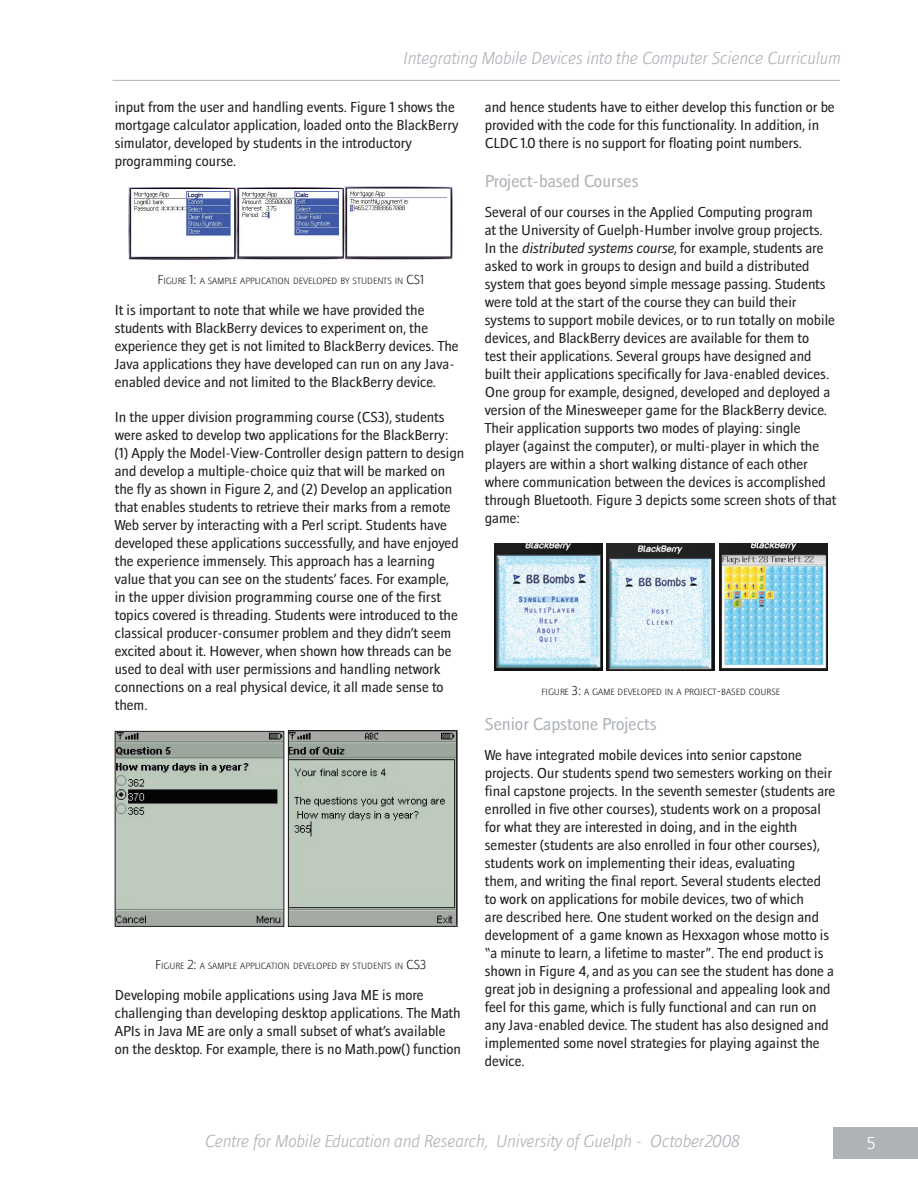
<style>
.page{position:relative;width:918px;height:1188px;background:#fff}
.page>*{position:absolute;margin:0;border:0;box-sizing:border-box;transform-origin:0 0}
.t1{font:italic 18px "Anvers Lt";color:#aeb3b8}
.t2{font:18px "Anvers Rg";color:#aeb3b8}
.t3{font:18px "Anvers Lt";color:#fff}
.t4{font:15px/18px "Anvers Rg";color:#231f20}
.t5{font:9.45px "Anvers Lt";color:#231f20}
.s1{font-style:italic}
.s2{font-size:13.5px}
</style>
<div class="page">
<div style="left:833px;top:1128px;width:85px;height:31px;background:#aeb3b8"></div>
<hr style="left:113px;top:80px;width:727px;height:1px;background:#aeb3b8">
<img style="left:494px;top:543px;width:108px;height:128px">
<img style="left:607px;top:543px;width:108px;height:128px">
<img style="left:719px;top:543px;width:108px;height:127px">
<img style="left:129px;top:187px;width:324px;height:72px">
<img style="left:117px;top:733px;width:165px;height:192px">
<div style="left:115px;top:731px;width:169px;height:196px;border:1px solid #231f20"></div>
<img style="left:290px;top:732px;width:166px;height:193px">
<div style="left:288px;top:730px;width:170px;height:197px;border:1px solid #231f20"></div>
<p class="t1" style="left:403px;top:48px;width:439px">Integrating Mobile Devices into the Computer Science Curriculum</p>
<p class="t4" style="left:485px;top:98px;width:351px">and hence students have to either develop this function or be provided with the code for this functionality. In addition, in<br>CLDC 1.0 there is no support for floating point numbers.</p>
<p class="t2" style="left:485px;top:171px;width:155px">Project-based Courses</p>
<p class="t4" style="left:485px;top:202px;width:353px">Several of our courses in the Applied Computing program<br>at the University of Guelph-Humber involve group projects.<br>In the <span class="s1">distributed systems course</span>, for example, students are asked to work in groups to design and build a distributed system that goes beyond simple message passing. Students were told at the start of the course they can build their systems to support mobile devices, or to run totally on mobile devices, and BlackBerry devices are available for them to<br>test their applications. Several groups have designed and built their applications specifically for Java-enabled devices.<br>One group for example, designed, developed and deployed a version of the Minesweeper game for the BlackBerry device.<br>Their application supports two modes of playing: single player (against the computer), or multi-player in which the players are within a short walking distance of each other where communication between the devices is accomplished through Bluetooth. Figure 3 depicts some screen shots of that game:</p>
<p class="t4" style="left:115px;top:98px;width:345px">input from the user and handling events. Figure 1 shows the mortgage calculator application, loaded onto the BlackBerry simulator, developed by students in the introductory programming course.</p>
<p class="t5" style="left:157px;top:276px;width:268px"><span class="s2">F</span>IGURE <span class="s2">1:</span> A SAMPLE APPLICATION DEVELOPED BY STUDENTS IN <span class="s2">CS1</span></p>
<p class="t4" style="left:115px;top:301px;width:345px">It is important to note that while we have provided the students with BlackBerry devices to experiment on, the experience they get is not limited to BlackBerry devices. The Java applications they have developed can run on any Java&shy;enabled device and not limited to the BlackBerry device.</p>
<p class="t4" style="left:115px;top:408px;width:351px">In the upper division programming course (CS3), students were asked to develop two applications for the BlackBerry: (1) Apply the Model-View-Controller design pattern to design and develop a multiple-choice quiz that will be marked on the fly as shown in Figure 2, and (2) Develop an application that enables students to retrieve their marks from a remote Web server by interacting with a Perl script. Students have developed these applications successfully, and have enjoyed the experience immensely. This approach has a learning value that you can see on the students’ faces. For example,<br>in the upper division programming course one of the first topics covered is threading. Students were introduced to the classical producer-consumer problem and they didn’t seem excited about it. However, when shown how threads can be used to deal with user permissions and handling network connections on a real physical device, it all made sense to them.</p>
<p class="t5" style="left:542px;top:687px;width:240px">FIGURE <span class="s2">3:</span> A GAME DEVELOPED IN A PROJECT<span class="s2">-</span>BASED COURSE</p>
<p class="t2" style="left:485px;top:714px;width:173px">Senior Capstone Projects</p>
<p class="t4" style="left:485px;top:746px;width:352px">We have integrated mobile devices into senior capstone projects. Our students spend two semesters working on their final capstone projects. In the seventh semester (students are enrolled in five other courses), students work on a proposal for what they are interested in doing, and in the eighth semester (students are also enrolled in four other courses), students work on implementing their ideas, evaluating<br>them, and writing the final report. Several students elected to work on applications for mobile devices, two of which<br>are described here. One student worked on the design and development of a game known as Hexxagon whose motto is “a minute to learn, a lifetime to master”. The end product is shown in Figure 4, and as you can see the student has done a great job in designing a professional and appealing look and feel for this game, which is fully functional and can run on any Java-enabled device. The student has also designed and implemented some novel strategies for playing against the device.</p>
<p class="t5" style="left:155px;top:961px;width:273px"><span class="s2">F</span>IGURE <span class="s2">2:</span> A SAMPLE APPLICATION DEVELOPED BY STUDENTS IN <span class="s2">CS3</span></p>
<p class="t4" style="left:115px;top:986px;width:348px">Developing mobile applications using Java ME is more challenging than developing desktop applications. The Math APIs in Java ME are only a small subset of what’s available on the desktop. For example, there is no Math.pow() function</p>
<p class="t1" style="left:204px;top:1131px;width:536px">Centre for Mobile Education and Research, University of Guelph - October2008</p>
<p class="t3" style="left:867px;top:1133px;width:10px">5</p>
</div>
